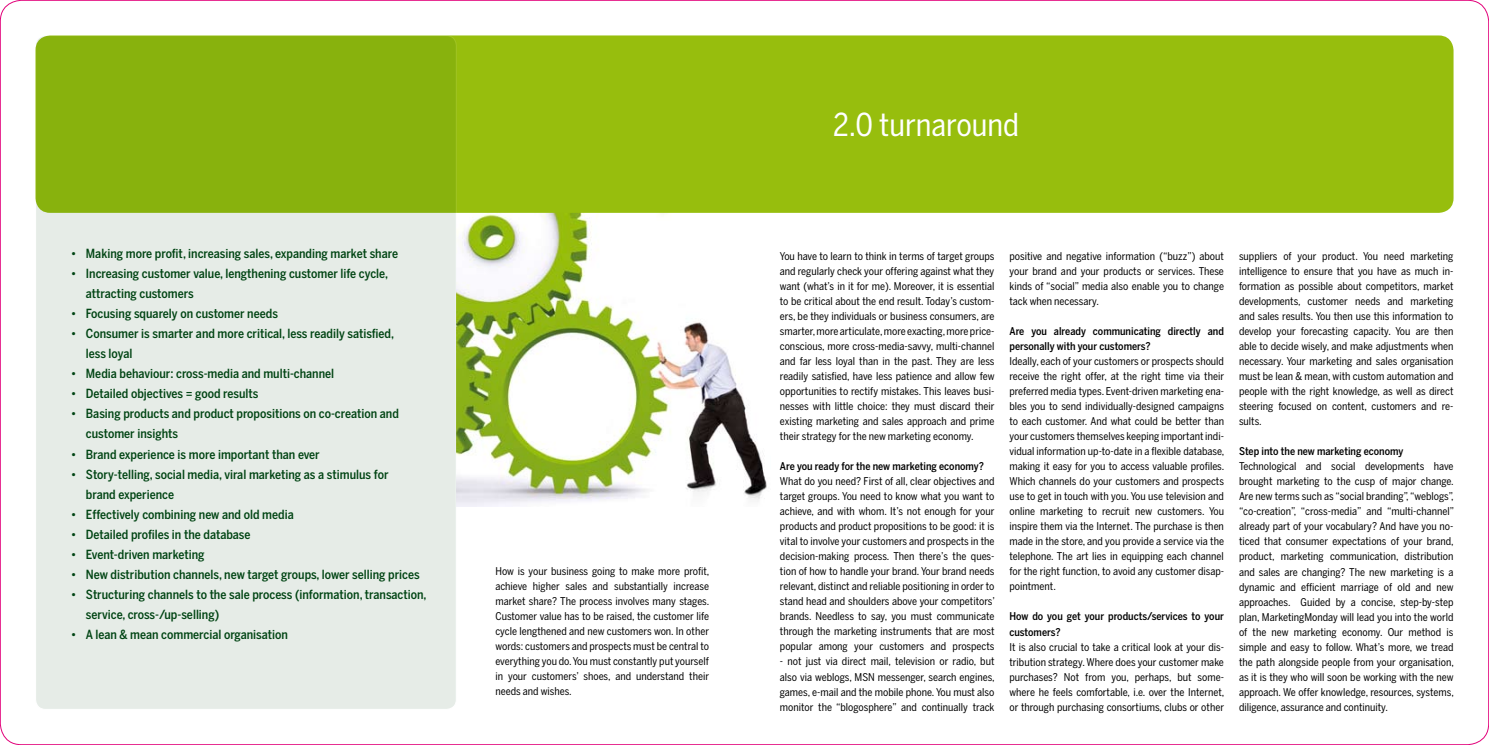
<style>
.page{position:relative;width:1489px;height:745px;background:#fff}
.page>*{position:absolute;margin:0;border:0;box-sizing:border-box;transform-origin:0 0}
.t1{font:31.25px "Benton Sans Cond";color:#fff}
.t2{font:500 12.5px/20px "Benton Sans Cond";color:#004413}
.t3{font:10.62px/15px "Benton Sans Cond";color:#000;text-align:justify}
.t4{font:500 10.62px/15px "Benton Sans Cond";color:#000}
</style>
<div class="page">
<img style="left:456px;top:213px;width:311px;height:293px">
<div style="left:35px;top:35px;width:1418px;height:178px;background:#97be0d;border-radius:15px"></div>
<svg style="left:36px;top:36px;width:420px;height:673px;fill:#e6ece7"></svg>
<p class="t2" style="left:71px;top:243px;width:328px">• Making more profit, increasing sales, expanding market share</p>
<p class="t2" style="left:86px;top:263px;width:304px;text-indent:-15px">• Increasing customer value, lengthening customer life cycle, attracting customers</p>
<p class="t2" style="left:71px;top:303px;width:208px">• Focusing squarely on customer needs</p>
<p class="t2" style="left:86px;top:323px;width:310px;text-indent:-15px">• Consumer is smarter and more critical, less readily satisfied, less loyal</p>
<p class="t2" style="left:71px;top:363px;width:265px">• Media behaviour: cross-media and multi-channel</p>
<p class="t2" style="left:71px;top:383px;width:189px">• Detailed objectives = good results</p>
<p class="t2" style="left:86px;top:403px;width:314px;text-indent:-15px">• Basing products and product propositions on co-creation and customer insights</p>
<p class="t2" style="left:71px;top:443px;width:250px">• Brand experience is more important than ever</p>
<p class="t2" style="left:86px;top:463px;width:304px;text-indent:-15px">• Story-telling, social media, viral marketing as a stimulus for brand experience</p>
<p class="t2" style="left:71px;top:503px;width:224px">• Effectively combining new and old media</p>
<p class="t2" style="left:71px;top:523px;width:181px">• Detailed profiles in the database</p>
<p class="t2" style="left:71px;top:543px;width:135px">• Event-driven marketing</p>
<p class="t2" style="left:71px;top:563px;width:350px">• New distribution channels, new target groups, lower selling prices</p>
<p class="t2" style="left:86px;top:583px;width:342px;text-indent:-15px">• Structuring channels to the sale process (information, transaction, service, cross-/up-selling)</p>
<p class="t2" style="left:71px;top:623px;width:218px">• A lean &amp; mean commercial organisation</p>
<p class="t3" style="left:495px;top:563px;width:215px">How is your business going to make more profit, achieve higher sales and substantially increase market share? The process involves many stages.<br>Customer value has to be raised, the customer life cycle lengthened and new customers won. In other words: customers and prospects must be central to everything you do. You must constantly put yourself in your customers’ shoes, and understand their needs and wishes.</p>
<h1 class="t1" style="left:833px;top:106px;width:187px">2.0 turnaround</h1>
<p class="t3" style="left:780px;top:248px;width:216px">You have to learn to think in terms of target groups and regularly check your offering against what they want (what’s in it for me). Moreover, it is essential to be critical about the end result. Today’s custom&shy;ers, be they individuals or business consumers, are smarter, more articulate, more exacting, more price&shy;conscious, more cross-media-savvy, multi-channel and far less loyal than in the past. They are less readily satisfied, have less patience and allow few opportunities to rectify mistakes. This leaves busi&shy;nesses with little choice: they must discard their existing marketing and sales approach and prime their strategy for the new marketing economy.</p>
<p class="t4" style="left:780px;top:458px;width:206px">Are you ready for the new marketing economy?</p>
<p class="t3" style="left:780px;top:473px;width:216px">What do you need? First of all, clear objectives and target groups. You need to know what you want to achieve, and with whom. It’s not enough for your products and product propositions to be good: it is vital to involve your customers and prospects in the decision-making process. Then there’s the ques&shy;tion of how to handle your brand. Your brand needs relevant, distinct and reliable positioning in order to stand head and shoulders above your competitors’ brands. Needless to say, you must communicate through the marketing instruments that are most popular among your customers and prospects</p>
<p class="t3" style="left:780px;top:653px;width:216px">- not just via direct mail, television or radio, but also via weblogs, MSN messenger, search engines, games, e-mail and the mobile phone. You must also monitor the “blogosphere” and continually track</p>
<p class="t3" style="left:1009px;top:248px;width:216px">positive and negative information (“buzz”) about your brand and your products or services. These kinds of “social” media also enable you to change tack when necessary.</p>
<p class="t4" style="left:1009px;top:323px;width:216px">Are you already communicating directly and personally with your customers?</p>
<p class="t3" style="left:1009px;top:353px;width:216px">Ideally, each of your customers or prospects should receive the right offer, at the right time via their preferred media types. Event-driven marketing ena&shy;bles you to send individually-designed campaigns to each customer. And what could be better than your customers themselves keeping important indi&shy;vidual information up-to-date in a flexible database, making it easy for you to access valuable profiles.<br>Which channels do your customers and prospects use to get in touch with you. You use television and online marketing to recruit new customers. You inspire them via the Internet. The purchase is then made in the store, and you provide a service via the telephone. The art lies in equipping each channel for the right function, to avoid any customer disap&shy;pointment.</p>
<p class="t4" style="left:1009px;top:608px;width:216px">How do you get your products/services to your customers?</p>
<p class="t3" style="left:1009px;top:638px;width:216px">It is also crucial to take a critical look at your dis&shy;tribution strategy. Where does your customer make purchases? Not from you, perhaps, but some&shy;where he feels comfortable, i.e. over the Internet, or through purchasing consortiums, clubs or other</p>
<p class="t3" style="left:1238px;top:248px;width:216px">suppliers of your product. You need marketing intelligence to ensure that you have as much in&shy;formation as possible about competitors, market developments, customer needs and marketing and sales results. You then use this information to develop your forecasting capacity. You are then able to decide wisely, and make adjustments when necessary. Your marketing and sales organisation must be lean &amp; mean, with custom automation and people with the right knowledge, as well as direct steering focused on content, customers and re&shy;sults.</p>
<p class="t4" style="left:1238px;top:443px;width:166px">Step into the new marketing economy</p>
<p class="t3" style="left:1238px;top:458px;width:217px">Technological and social developments have brought marketing to the cusp of major change.<br>Are new terms such as “social branding”, “weblogs”, “co-creation”, “cross-media” and “multi-channel” already part of your vocabulary? And have you no&shy;ticed that consumer expectations of your brand, product, marketing communication, distribution and sales are changing? The new marketing is a dynamic and efficient marriage of old and new approaches. Guided by a concise, step-by-step plan, MarketingMonday will lead you into the world of the new marketing economy. Our method is simple and easy to follow. What’s more, we tread the path alongside people from your organisation, as it is they who will soon be working with the new approach. We offer knowledge, resources, systems, diligence, assurance and continuity.</p>
</div>
